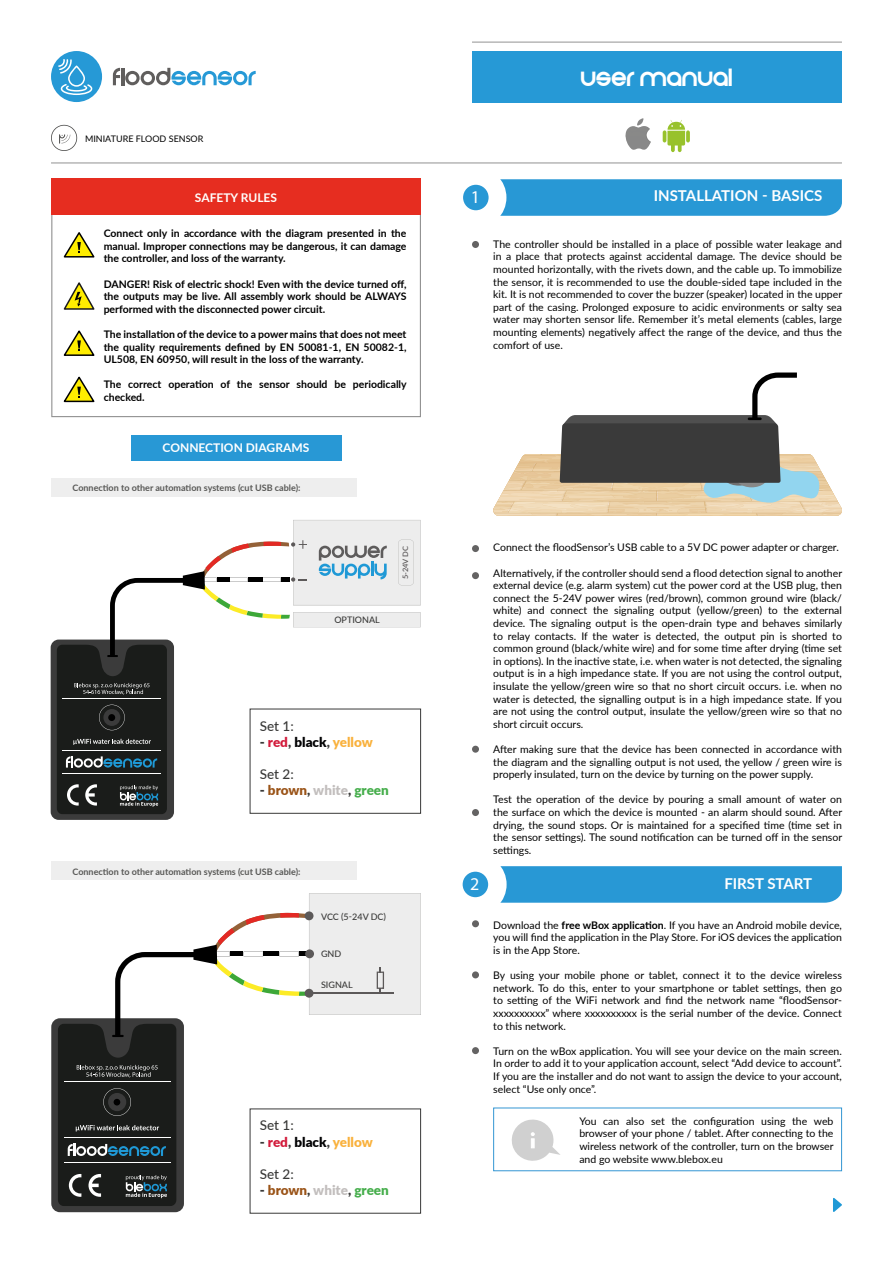
<style>
.page{position:relative;width:893px;height:1263px;background:#fff}
.page>*{position:absolute;margin:0;border:0;box-sizing:border-box;transform-origin:0 0}
.t1{font:21px "And Then It Ends";color:#fff}
.t2{font:18px "Myriad Pro";color:#fff}
.t3{font:700 15px "Lato";color:#fff}
.t4{font:900 13.5px "Lato";color:#9a5317}
.t5{font:900 13.5px "Lato";color:#f9b13c}
.t6{font:500 13.5px "Lato";letter-spacing:-.005em;color:#393938}
.t7{font:700 12px "Lato";color:#fff}
.t8{font:700 12px "Lato";color:#fffffd}
.t9{font:10.5px/12.6px "Lato";color:#000;text-align:justify}
.t10{font:700 10.5px/12.6px "Lato";color:#000;text-align:justify}
.t11{font:700 9px "Lato";color:#585856}
.t12{font:500 9px "Lato";color:#393938}
.t13{font:9px "Lato";color:#000}
.t14{font:600 7.5px "Lato";color:#5c595a}
.s1{color:#393938}
.s2{color:#d21b3b}
.s3{color:#020203}
.s4{color:#c2bebd}
.s5{color:#46ae4c}
.s6{font-weight:700}
</style>
<div class="page">
<svg style="left:637px;top:118px;width:7px;height:8px"></svg>
<svg style="left:663px;top:120px;width:22px;height:32px"></svg>
<svg style="left:686px;top:130px;width:4px;height:12px"></svg>
<img style="left:625px;top:126px;width:26px;height:24px">
<hr style="left:51px;top:163px;width:791px;height:1px;background:#929292">
<div style="left:51px;top:214px;width:370px;height:203px;border:1px solid #929292"></div>
<svg style="left:63px;top:232px;width:32px;height:26px"></svg>
<svg style="left:63px;top:330px;width:32px;height:26px"></svg>
<svg style="left:63px;top:376px;width:32px;height:27px"></svg>
<div style="left:51px;top:179px;width:370px;height:36px;background:#e62d20"></div>
<svg style="left:63px;top:282px;width:32px;height:28px"></svg>
<div style="left:131px;top:435px;width:210px;height:25px;background:#2898d5"></div>
<div style="left:501px;top:866px;width:341px;height:37px;background:#2898d5"></div>
<div style="left:445px;top:854px;width:62px;height:61px;background:#fff;border-radius:50%"></div>
<div style="left:463px;top:872px;width:25px;height:25px;background:#2898d5;border-radius:50%"></div>
<svg style="left:833px;top:1198px;width:9px;height:14px"></svg>
<div style="left:500px;top:179px;width:342px;height:37px;background:#2898d5"></div>
<div style="left:445px;top:167px;width:61px;height:61px;background:#fff;border-radius:50%"></div>
<div style="left:463px;top:185px;width:26px;height:25px;background:#2898d5;border-radius:50%"></div>
<div style="left:472px;top:241px;width:7px;height:7px;background:#646363;border-radius:50%"></div>
<div style="left:472px;top:545px;width:7px;height:7px;background:#646363;border-radius:50%"></div>
<div style="left:472px;top:572px;width:7px;height:7px;background:#646363;border-radius:50%"></div>
<div style="left:472px;top:746px;width:7px;height:7px;background:#646363;border-radius:50%"></div>
<div style="left:472px;top:809px;width:7px;height:7px;background:#646363;border-radius:50%"></div>
<div style="left:472px;top:920px;width:7px;height:7px;background:#646363;border-radius:50%"></div>
<div style="left:472px;top:971px;width:7px;height:7px;background:#646363;border-radius:50%"></div>
<div style="left:472px;top:1047px;width:7px;height:7px;background:#646363;border-radius:50%"></div>
<div style="left:51px;top:479px;width:305px;height:18px;background:#eee"></div>
<div style="left:51px;top:861px;width:305px;height:18px;background:#eee"></div>
<svg style="left:51px;top:125px;width:26px;height:26px"></svg>
<svg style="left:113px;top:68px;width:143px;height:17px"></svg>
<div style="left:51px;top:51px;width:51px;height:51px;background:#2699d6;border-radius:50%"></div>
<svg style="left:58px;top:59px;width:34px;height:36px"></svg>
<div style="left:294px;top:612px;width:127px;height:15px;background:#d8d8d8"></div>
<div style="left:51px;top:639px;width:123px;height:181px;background:#3b3b3b;border-radius:8px"></div>
<svg style="left:57px;top:520px;width:363px;height:294px"></svg>
<div style="left:108px;top:714px;width:7px;height:7px;background:#000;border-radius:50%"></div>
<div style="left:51px;top:1018px;width:133px;height:194px;background:#3b3b3b;border-radius:9px"></div>
<svg style="left:58px;top:893px;width:363px;height:313px"></svg>
<svg style="left:493px;top:372px;width:349px;height:144px"></svg>
<hr style="left:472px;top:42px;width:370px;height:1px;background:#929292">
<div style="left:472px;top:51px;width:370px;height:51px;background:#2699d6"></div>
<svg style="left:511px;top:1119px;width:49px;height:42px"></svg>
<div style="left:531px;top:1138px;width:4px;height:10px;border:1px solid #fff"></div>
<div style="left:493px;top:1107px;width:349px;height:64px;border:1px solid #3396d3"></div>
<p class="t13" style="left:85px;top:133px;width:120px">MINIATURE FLOOD SENSOR</p>
<p class="t8" style="left:195px;top:189px;width:84px">SAFETY RULES</p>
<p class="t10" style="left:104px;top:227px;width:304px">Connect only in accordance with the diagram presented in the manual. Improper connections may be dangerous, it can damage the controller, and loss of the warranty.</p>
<p class="t10" style="left:104px;top:277px;width:304px">DANGER! Risk of electric shock! Even with the device turned off, the outputs may be live. All assembly work should be ALWAYS performed with the disconnected power circuit.</p>
<p class="t10" style="left:104px;top:327px;width:304px">The installation of the device to a power mains that does not meet the quality requirements defined by EN 50081-1, EN 50082-1, UL508, EN 60950, will result in the loss of the warranty.</p>
<p class="t10" style="left:104px;top:378px;width:305px">The correct operation of the sensor should be periodically checked.</p>
<p class="t7" style="left:163px;top:439px;width:148px">CONNECTION DIAGRAMS</p>
<p class="t11" style="left:73px;top:481px;width:230px">Connection to other automation systems (cut USB cable):</p>
<h1 class="t1" style="left:581px;top:68px;width:153px">user manual</h1>
<h2 class="t2" style="left:471px;top:186px;width:11px">1</h2>
<h3 class="t3" style="left:654px;top:185px;width:170px">INSTALLATION - BASICS</h3>
<p class="t9" style="left:493px;top:237px;width:350px">The controller should be installed in a place of possible water leakage and in a place that protects against accidental damage. The device should be mounted horizontally, with the rivets down, and the cable up. To immobilize the sensor, it is recommended to use the double-sided tape included in the kit. It is not recommended to cover the buzzer (speaker) located in the upper part of the casing. Prolonged exposure to acidic environments or salty sea water may shorten sensor life. Remember it’s metal elements (cables, large mounting elements) negatively affect the range of the device, and thus the comfort of use.</p>
<p class="t12" style="left:334px;top:614px;width:47px">OPTIONAL</p>
<p class="t6" style="left:260px;top:716px;width:35px">Set 1:</p>
<p class="t5" style="left:260px;top:732px;width:115px"><span class="s1">-</span> <span class="s2">red</span><span class="s1">,</span> <span class="s3">black</span><span class="s1">,</span> yellow</p>
<p class="t6" style="left:260px;top:764px;width:35px">Set 2:</p>
<p class="t4" style="left:260px;top:780px;width:131px"><span class="s1">-</span> brown<span class="s1">,</span> <span class="s4">white</span><span class="s1">,</span> <span class="s5">green</span></p>
<p class="t11" style="left:73px;top:865px;width:230px">Connection to other automation systems (cut USB cable):</p>
<p class="t12" style="left:321px;top:910px;width:67px">VCC (5-24V DC)</p>
<p class="t12" style="left:321px;top:947px;width:22px">GND</p>
<p class="t12" style="left:321px;top:979px;width:33px">SIGNAL</p>
<p class="t6" style="left:260px;top:1116px;width:35px">Set 1:</p>
<p class="t5" style="left:260px;top:1131px;width:115px"><span class="s1">-</span> <span class="s2">red</span><span class="s1">,</span> <span class="s3">black</span><span class="s1">,</span> yellow</p>
<p class="t6" style="left:260px;top:1164px;width:35px">Set 2:</p>
<p class="t4" style="left:260px;top:1180px;width:131px"><span class="s1">-</span> brown<span class="s1">,</span> <span class="s4">white</span><span class="s1">,</span> <span class="s5">green</span></p>
<p class="t14" style="left:400px;top:579px;width:35px;rotate:-90deg">5-24V DC</p>
<p class="t9" style="left:493px;top:541px;width:347px">Connect the floodSensor’s USB cable to a 5V DC power adapter or charger.</p>
<p class="t9" style="left:493px;top:566px;width:350px">Alternatively, if the controller should send a flood detection signal to another external device (e.g. alarm system) cut the power cord at the USB plug, then connect the 5-24V power wires (red/brown), common ground wire (black/ white) and connect the signaling output (yellow/green) to the external device. The signaling output is the open-drain type and behaves similarly to relay contacts. If the water is detected, the output pin is shorted to common ground (black/white wire) and for some time after drying (time set in options). In the inactive state, i.e. when water is not detected, the signaling output is in a high impedance state. If you are not using the control output, insulate the yellow/green wire so that no short circuit occurs. i.e. when no water is detected, the signalling output is in a high impedance state. If you are not using the control output, insulate the yellow/green wire so that no short circuit occurs.</p>
<p class="t9" style="left:493px;top:742px;width:350px">After making sure that the device has been connected in accordance with the diagram and the signalling output is not used, the yellow / green wire is properly insulated, turn on the device by turning on the power supply.</p>
<p class="t9" style="left:493px;top:793px;width:350px">Test the operation of the device by pouring a small amount of water on the surface on which the device is mounted - an alarm should sound. After drying, the sound stops. Or is maintained for a specified time (time set in the sensor settings). The sound notification can be turned off in the sensor settings.</p>
<h2 class="t2" style="left:470px;top:873px;width:11px">2</h2>
<h3 class="t3" style="left:724px;top:873px;width:89px">FIRST START</h3>
<p class="t9" style="left:493px;top:918px;width:350px">Download the <span class="s6">free wBox application</span>. If you have an Android mobile device, you will find the application in the Play Store. For iOS devices the application is in the App Store.</p>
<p class="t9" style="left:493px;top:968px;width:350px">By using your mobile phone or tablet, connect it to the device wireless network. To do this, enter to your smartphone or tablet settings, then go to setting of the WiFi network and find the network name “floodSensor&shy;xxxxxxxxxx” where xxxxxxxxxx is the serial number of the device. Connect to this network.</p>
<p class="t9" style="left:493px;top:1044px;width:350px">Turn on the wBox application. You will see your device on the main screen.<br>In order to add it to your application account, select “Add device to account”.<br>If you are the installer and do not want to assign the device to your account, select “Use only once”.</p>
<p class="t9" style="left:579px;top:1114px;width:256px">You can also set the configuration using the web browser of your phone / tablet. After connecting to the wireless network of the controller, turn on the browser and go website www.blebox.eu</p>
</div>
